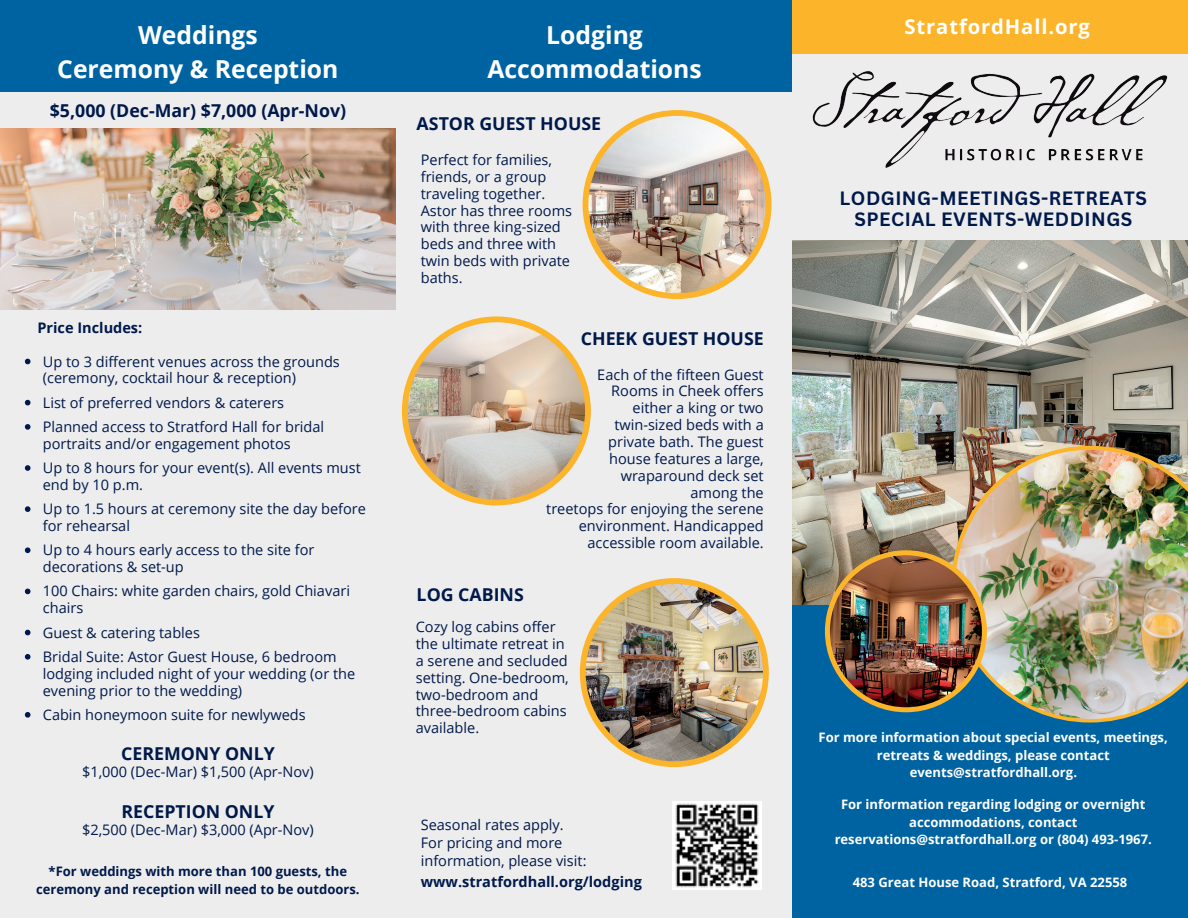
<style>
.page{position:relative;width:1188px;height:918px;background:#ededed}
.page>*{position:absolute;margin:0;border:0;box-sizing:border-box;transform-origin:0 0}
.t1{font:700 24.75px "Open Sans";color:#fff}
.t2{font:700 20.25px "Open Sans";letter-spacing:.045em;color:#fff}
.t3{font:700 18.75px "Canva Sans";letter-spacing:.025em;color:#00194b}
.t4{font:700 17.7px "Open Sans";color:#00194b}
.t5{font:14.55px/16.8px "Open Sans";color:#00194b}
.t6{font:700 14.55px "Open Sans";color:#00194b}
.t7{font:700 13.05px/17.4px "Open Sans";color:#fff;text-align:center}
.t8{font:700 13.05px/17.4px "Open Sans";color:#00194b;text-align:center}
</style>
<div class="page">
<div style="left:792px;top:552px;width:396px;height:366px;background:#0063a1"></div>
<img style="left:793px;top:240px;width:395px;height:365px">
<svg style="left:951px;top:446px;width:237px;height:277px"></svg>
<img style="left:955px;top:450px;width:233px;height:269px">
<div style="left:792px;top:0;width:396px;height:54px;background:#fcb42b"></div>
<div style="left:0;top:0;width:792px;height:92px;background:#0063a1"></div>
<img style="left:0;top:129px;width:396px;height:181px">
<svg style="left:402px;top:316px;width:189px;height:189px"></svg>
<img style="left:580px;top:578px;width:189px;height:189px">
<img style="left:583px;top:110px;width:189px;height:189px">
<img style="left:673px;top:802px;width:89px;height:87px">
<img style="left:825px;top:550px;width:162px;height:162px">
<img style="left:770px;top:71px;width:398px;height:105px">
<svg style="left:25px;top:359px;width:6px;height:5px"></svg>
<svg style="left:25px;top:400px;width:6px;height:5px"></svg>
<svg style="left:25px;top:424px;width:6px;height:6px"></svg>
<svg style="left:25px;top:465px;width:6px;height:6px"></svg>
<svg style="left:25px;top:506px;width:6px;height:6px"></svg>
<svg style="left:25px;top:547px;width:6px;height:6px"></svg>
<svg style="left:25px;top:589px;width:6px;height:5px"></svg>
<svg style="left:25px;top:630px;width:6px;height:5px"></svg>
<svg style="left:25px;top:654px;width:6px;height:6px"></svg>
<svg style="left:25px;top:712px;width:6px;height:6px"></svg>
<p class="t1" style="left:138px;top:17px;width:121px">Weddings</p>
<p class="t1" style="left:57px;top:51px;width:283px">Ceremony &amp; Reception</p>
<p class="t4" style="left:50px;top:98px;width:298px">$5,000 (Dec-Mar) $7,000 (Apr-Nov)</p>
<p class="t6" style="left:37px;top:318px;width:106px">Price Includes:</p>
<p class="t5" style="left:43px;top:353px;width:299px">Up to 3 different venues across the grounds (ceremony, cocktail hour &amp; reception)</p>
<p class="t5" style="left:43px;top:394px;width:243px">List of preferred vendors &amp; caterers</p>
<p class="t5" style="left:43px;top:418px;width:283px">Planned access to Stratford Hall for bridal portraits and/or engagement photos</p>
<p class="t5" style="left:43px;top:459px;width:320px">Up to 8 hours for your event(s). All events must end by 10 p.m.</p>
<p class="t5" style="left:43px;top:500px;width:325px">Up to 1.5 hours at ceremony site the day before for rehearsal</p>
<p class="t5" style="left:43px;top:541px;width:273px">Up to 4 hours early access to the site for decorations &amp; set-up</p>
<p class="t5" style="left:43px;top:582px;width:309px">100 Chairs: white garden chairs, gold Chiavari chairs</p>
<p class="t5" style="left:43px;top:624px;width:159px">Guest &amp; catering tables</p>
<p class="t5" style="left:43px;top:648px;width:314px">Bridal Suite: Astor Guest House, 6 bedroom lodging included night of your wedding (or the evening prior to the wedding)</p>
<p class="t5" style="left:43px;top:706px;width:264px">Cabin honeymoon suite for newlyweds</p>
<p class="t4" style="left:121px;top:741px;width:155px">CEREMONY ONLY</p>
<p class="t5" style="left:82px;top:763px;width:233px">$1,000 (Dec-Mar) $1,500 (Apr-Nov)</p>
<p class="t4" style="left:121px;top:799px;width:155px">RECEPTION ONLY</p>
<p class="t5" style="left:82px;top:821px;width:233px">$2,500 (Dec-Mar) $3,000 (Apr-Nov)</p>
<p class="t8" style="left:36px;top:863px;width:325px">*For weddings with more than 100 guests, the ceremony and reception will need to be outdoors.</p>
<p class="t1" style="left:546px;top:18px;width:98px">Lodging</p>
<p class="t1" style="left:487px;top:51px;width:216px">Accommodations</p>
<p class="t4" style="left:417px;top:111px;width:186px">ASTOR GUEST HOUSE</p>
<p class="t5" style="left:421px;top:151px;width:153px">Perfect for families, friends, or a group traveling together.<br>Astor has three rooms with three king-sized beds and three with twin beds with private baths.</p>
<p class="t4" style="left:581px;top:327px;width:184px">CHEEK GUEST HOUSE</p>
<p class="t5" style="left:597px;top:365px;width:168px;text-align:right">Each of the fifteen Guest<br>Rooms in Cheek offers either a king or two twin-sized beds with a private bath. The guest house features a large, wraparound deck set among the</p>
<p class="t5" style="left:546px;top:500px;width:219px;text-align:right">treetops for enjoying the serene environment. Handicapped accessible room available.</p>
<p class="t2" style="left:904px;top:12px;width:187px">StratfordHall.org</p>
<p class="t3" style="left:840px;top:185px;width:309px">LODGING-MEETINGS-RETREATS</p>
<p class="t3" style="left:854px;top:206px;width:280px">SPECIAL EVENTS-WEDDINGS</p>
<p class="t4" style="left:417px;top:582px;width:109px">LOG CABINS</p>
<p class="t5" style="left:416px;top:618px;width:155px">Cozy log cabins offer the ultimate retreat in a serene and secluded setting. One-bedroom, two-bedroom and three-bedroom cabins available.</p>
<p class="t7" style="left:819px;top:729px;width:351px">For more information about special events, meetings, retreats &amp; weddings, please contact events@stratfordhall.org.</p>
<p class="t7" style="left:835px;top:796px;width:319px">For information regarding lodging or overnight accommodations, contact reservations@stratfordhall.org or (804) 493-1967.</p>
<p class="t5" style="left:421px;top:816px;width:145px">Seasonal rates apply.</p>
<p class="t5" style="left:421px;top:833px;width:167px;line-height:18px">For pricing and more information, please visit:</p>
<p class="t6" style="left:421px;top:872px;width:223px">www.stratfordhall.org/lodging</p>
<p class="t7" style="left:853px;top:873px;width:276px">483 Great House Road, Stratford, VA 22558</p>
</div>
